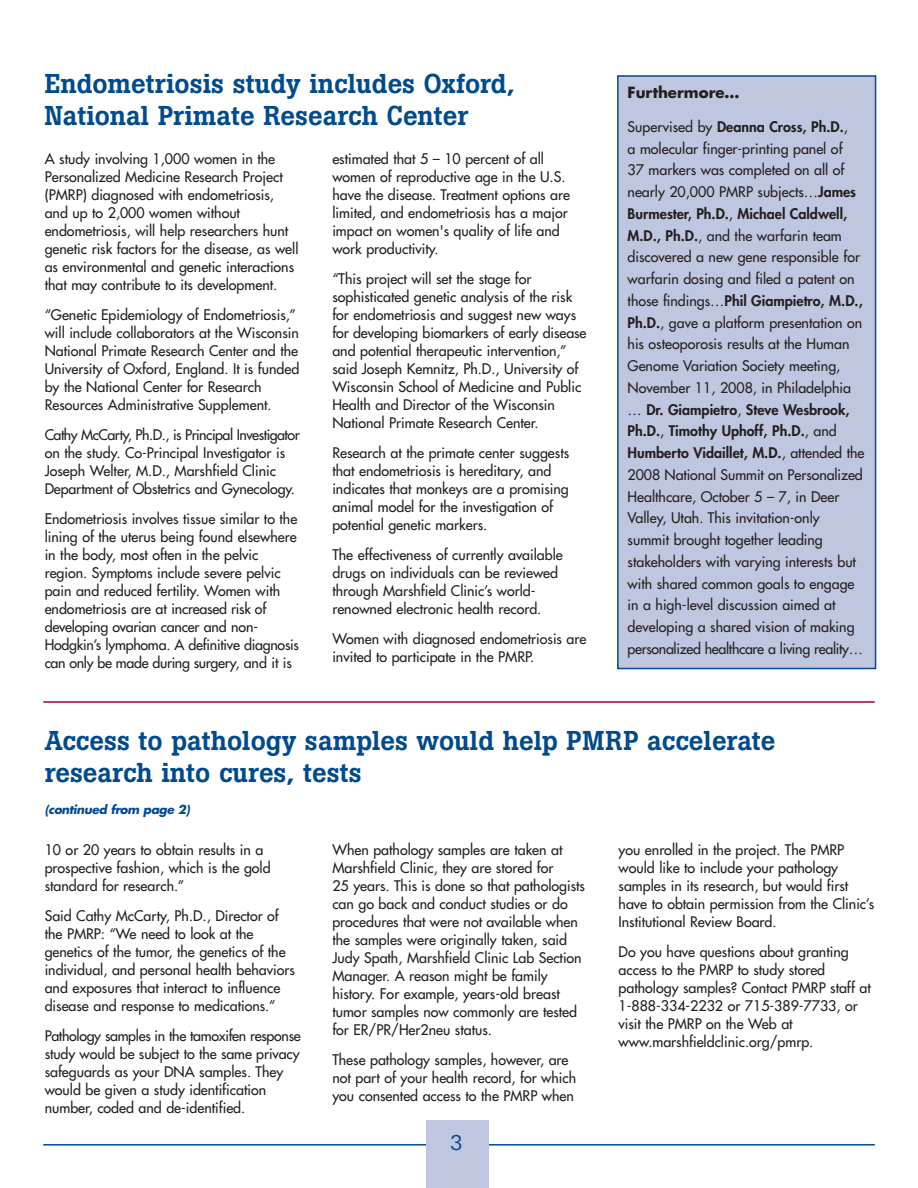
<style>
.page{position:relative;width:918px;height:1188px;background:#fff}
.page>*{position:absolute;margin:0;border:0;box-sizing:border-box;transform-origin:0 0}
.t1{font:500 27px/32.4px "Boton";color:#004a8d}
.t2{font:21px "Boton";color:#004a8d}
.t3{font:700 15px "Futura";color:#231f20}
.t4{font:14.25px/18px "Futura";color:#231f20}
.t5{font:italic 700 12px "Futura";letter-spacing:-.03em;color:#004a8d}
.s1{font-weight:800}
</style>
<div class="page">
<hr style="left:43px;top:1144px;width:832px;height:2px;background:#004a8d">
<div style="left:426px;top:1121px;width:63px;height:67px;background:#bfc7e0"></div>
<hr style="left:43px;top:701px;width:832px;height:2px;background:#a30146">
<div style="left:618px;top:76px;width:258px;height:593px;background:#bfc7e0"></div>
<div style="left:617px;top:75px;width:259px;height:594px;border:2px solid #004a8d"></div>
<h1 class="t1" style="left:45px;top:70px;width:471px">Endometriosis study includes Oxford,<br>National Primate Research Center</h1>
<p class="t4" style="left:45px;top:151px;width:255px">A study involving 1,000 women in the Personalized Medicine Research Project (PMRP) diagnosed with endometriosis, and up to 2,000 women without endometriosis, will help researchers hunt genetic risk factors for the disease, as well as environmental and genetic interactions that may contribute to its development.</p>
<p class="t4" style="left:45px;top:307px;width:256px">“Genetic Epidemiology of Endometriosis,” will include collaborators at the Wisconsin National Primate Research Center and the University of Oxford, England. It is funded by the National Center for Research Resources Administrative Supplement.</p>
<p class="t4" style="left:45px;top:427px;width:257px">Cathy McCarty, Ph.D., is Principal Investigator on the study. Co-Principal Investigator is Joseph Welter, M.D., Marshfield Clinic Department of Obstetrics and Gynecology.</p>
<p class="t4" style="left:45px;top:511px;width:256px">Endometriosis involves tissue similar to the lining of the uterus being found elsewhere in the body, most often in the pelvic region. Symptoms include severe pelvic pain and reduced fertility. Women with endometriosis are at increased risk of developing ovarian cancer and non-Hodgkin’s lymphoma. A definitive diagnosis can only be made during surgery, and it is</p>
<p class="t4" style="left:332px;top:151px;width:239px">estimated that 5 – 10 percent of all women of reproductive age in the U.S. have the disease. Treatment options are limited, and endometriosis has a major impact on women's quality of life and work productivity.</p>
<p class="t4" style="left:332px;top:271px;width:256px">“This project will set the stage for sophisticated genetic analysis of the risk for endometriosis and suggest new ways for developing biomarkers of early disease and potential therapeutic intervention,” said Joseph Kemnitz, Ph.D., University of Wisconsin School of Medicine and Public Health and Director of the Wisconsin National Primate Research Center.</p>
<p class="t4" style="left:332px;top:444px;width:238px">Research at the primate center suggests that endometriosis is hereditary, and indicates that monkeys are a promising animal model for the investigation of potential genetic markers.</p>
<p class="t4" style="left:332px;top:546px;width:232px">The effectiveness of currently available drugs on individuals can be reviewed through Marshfield Clinic’s world&shy;renowned electronic health record.</p>
<p class="t4" style="left:332px;top:630px;width:256px">Women with diagnosed endometriosis are invited to participate in the PMRP.</p>
<p class="t3" style="left:628px;top:86px;width:114px">Furthermore…</p>
<p class="t4" style="left:628px;top:117px;width:238px;line-height:21.8px">Supervised by <span class="s1">Deanna Cross, Ph.D.</span>,<br>a molecular finger-printing panel of<br>37 markers was completed on all of nearly 20,000 PMRP subjects…<span class="s1">James Burmester, Ph.D.</span>, <span class="s1">Michael Caldwell, M.D., Ph.D.</span>, and the warfarin team discovered a new gene responsible for warfarin dosing and filed a patent on those findings…<span class="s1">Phil Giampietro, M.D., Ph.D.</span>, gave a platform presentation on his osteoporosis results at the Human Genome Variation Society meeting, November 11, 2008, in Philadelphia … <span class="s1">Dr. Giampietro</span>, <span class="s1">Steve Wesbrook, Ph.D.</span>, <span class="s1">Timothy Uphoff, Ph.D.</span>, and <span class="s1">Humberto Vidaillet, M.D.</span>, attended the 2008 National Summit on Personalized Healthcare, October 5 – 7, in Deer Valley, Utah. This invitation-only summit brought together leading stakeholders with varying interests but with shared common goals to engage in a high-level discussion aimed at developing a shared vision of making personalized healthcare a living reality…</p>
<h1 class="t1" style="left:45px;top:727px;width:732px">Access to pathology samples would help PMRP accelerate research into cures, tests</h1>
<p class="t5" style="left:45px;top:804px;width:147px">(continued from page 2)</p>
<p class="t4" style="left:619px;top:842px;width:257px">you enrolled in the project. The PMRP would like to include your pathology samples in its research, but would first have to obtain permission from the Clinic’s Institutional Review Board.</p>
<p class="t4" style="left:619px;top:944px;width:254px">Do you have questions about granting access to the PMRP to study stored pathology samples? Contact PMRP staff at 1-888-334-2232 or 715-389-7733, or visit the PMRP on the Web at www.marshfieldclinic.org/pmrp.</p>
<p class="t4" style="left:332px;top:842px;width:254px">When pathology samples are taken at Marshfield Clinic, they are stored for<br>25 years. This is done so that pathologists can go back and conduct studies or do procedures that were not available when the samples were originally taken, said Judy Spath, Marshfield Clinic Lab Section Manager. A reason might be family history. For example, years-old breast tumor samples now commonly are tested for ER/PR/Her2neu status.</p>
<p class="t4" style="left:332px;top:1052px;width:245px">These pathology samples, however, are not part of your health record, for which you consented access to the PMRP when</p>
<p class="t4" style="left:45px;top:842px;width:228px">10 or 20 years to obtain results in a prospective fashion, which is the gold standard for research.”</p>
<p class="t4" style="left:45px;top:908px;width:252px">Said Cathy McCarty, Ph.D., Director of the PMRP: “We need to look at the genetics of the tumor, the genetics of the individual, and personal health behaviors and exposures that interact to influence disease and response to medications.”</p>
<p class="t4" style="left:45px;top:1028px;width:258px">Pathology samples in the tamoxifen response study would be subject to the same privacy safeguards as your DNA samples. They would be given a study identification number, coded and de-identified.</p>
<h2 class="t2" style="left:451px;top:1135px;width:14px">3</h2>
</div>
